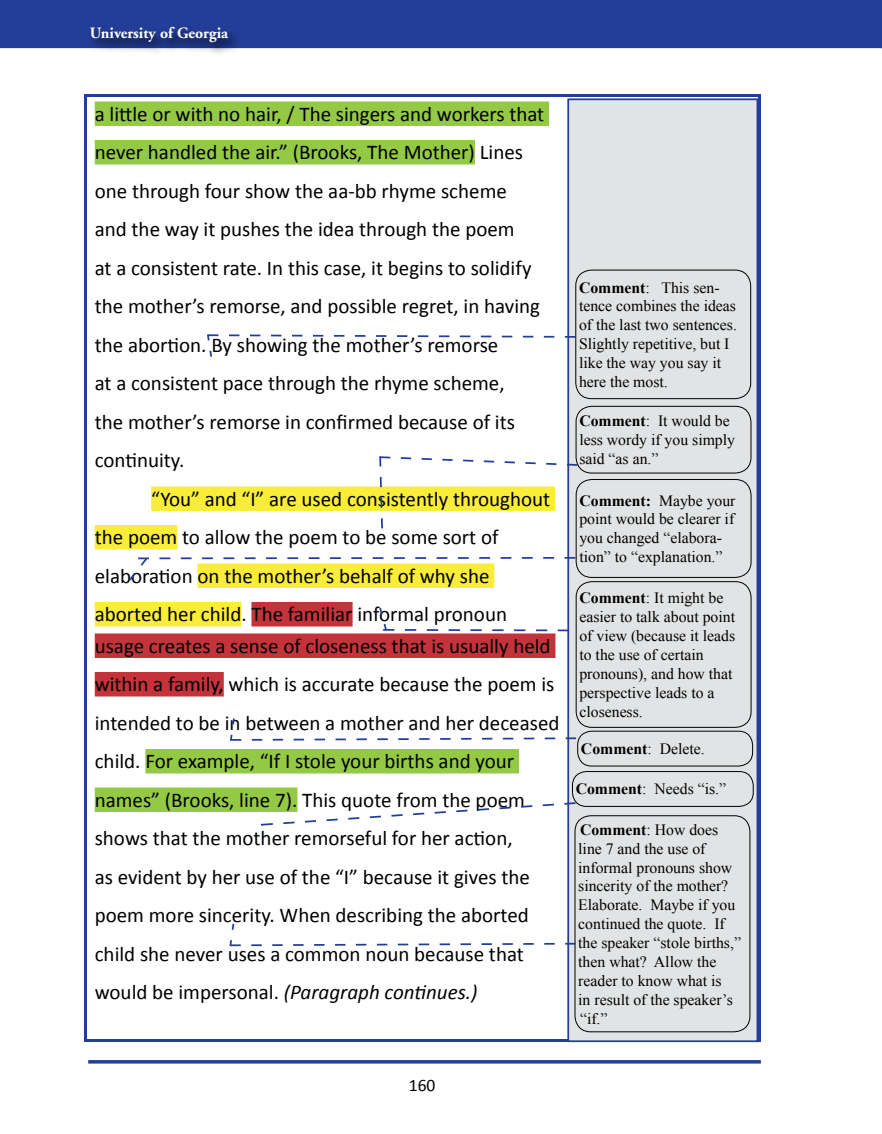
<style>
.page{position:relative;width:882px;height:1134px;background:#fff}
.page>*{position:absolute;margin:0;border:0;box-sizing:border-box;transform-origin:0 0}
.t1{font:21px/38.5px "Calibri";color:#000}
.t2{font:17.5px "Calibri";color:#000}
.t3{font:15.75px/18.9px "Times New Roman";color:#000}
.t4{font:700 15.75px "Adobe Garamond";color:#fff}
.s1{font-style:italic}
.s2{font-weight:700}
</style>
<div class="page">
<div style="left:0;top:0;width:882px;height:48px;background:#233e99"></div>
<svg style="left:88px;top:1060px;width:673px;height:4px;background:#3e55a5"></svg>
<svg style="left:88px;top:24px;width:154px;height:30px;background:#475a9a"></svg>
<hr style="left:86px;top:1040px;width:675px;height:2px;background:#233e99">
<hr style="left:758px;top:94px;width:3px;height:946px;background:#233e99">
<hr style="left:84px;top:97px;width:3px;height:945px;background:#233e99">
<hr style="left:84px;top:94px;width:676px;height:3px;background:#233e99">
<div style="left:95px;top:102px;width:454px;height:24px;background:#94c946"></div>
<div style="left:95px;top:140px;width:380px;height:24px;background:#94c946"></div>
<div style="left:151px;top:486px;width:404px;height:25px;background:#f9ed39"></div>
<div style="left:95px;top:525px;width:82px;height:25px;background:#f9ed39"></div>
<div style="left:198px;top:564px;width:296px;height:24px;background:#f9ed39"></div>
<div style="left:95px;top:602px;width:146px;height:24px;background:#f9ed39"></div>
<div style="left:251px;top:602px;width:102px;height:24px;background:#c4333a"></div>
<div style="left:95px;top:634px;width:460px;height:24px;background:#c4333a"></div>
<div style="left:95px;top:672px;width:129px;height:24px;background:#c4333a"></div>
<div style="left:145px;top:749px;width:374px;height:25px;background:#94c946"></div>
<div style="left:95px;top:788px;width:202px;height:24px;background:#94c946"></div>
<div style="left:567px;top:98px;width:191px;height:944px;background:#e2e3e4;border:2px solid #233e99"></div>
<div style="left:576px;top:479px;width:176px;height:99px;border:1px solid #000;border-radius:16px"></div>
<svg style="left:379px;top:606px;width:191px;height:26px"></svg>
<div style="left:576px;top:406px;width:175px;height:67px;border:1px solid #000;border-radius:16px"></div>
<svg style="left:378px;top:455px;width:201px;height:75px"></svg>
<div style="left:575px;top:270px;width:176px;height:129px;border:1px solid #000;border-radius:16px"></div>
<svg style="left:207px;top:333px;width:370px;height:26px"></svg>
<div style="left:576px;top:581px;width:176px;height:147px;border:1px solid #000;border-radius:16px"></div>
<div style="left:577px;top:731px;width:176px;height:35px;border:1px solid #000;border-radius:14px"></div>
<svg style="left:230px;top:717px;width:348px;height:26px"></svg>
<svg style="left:129px;top:556px;width:448px;height:26px"></svg>
<div style="left:575px;top:815px;width:175px;height:217px;border:1px solid #000;border-radius:16px"></div>
<div style="left:572px;top:771px;width:182px;height:36px;border:1px solid #000;border-radius:14px"></div>
<svg style="left:229px;top:922px;width:348px;height:26px"></svg>
<svg style="left:260px;top:801px;width:317px;height:38px"></svg>
<p class="t4" style="left:90px;top:25px;width:140px">University of Georgia</p>
<p class="t1" style="left:95px;top:95px;width:451px">a little or with no hair, / The singers and workers that never handled the air.” (Brooks, The Mother) Lines one through four show the aa-bb rhyme scheme<br>and the way it pushes the idea through the poem<br>at a consistent rate. In this case, it begins to solidify the mother’s remorse, and possible regret, in having the abortion. By showing the mother’s remorse<br>at a consistent pace through the rhyme scheme,<br>the mother’s remorse in confirmed because of its continuity.</p>
<p class="t1" style="left:95px;top:480px;width:457px;text-indent:56px">“You” and “I” are used consistently throughout the poem to allow the poem to be some sort of elaboration on the mother’s behalf of why she aborted her child. The familiar informal pronoun</p>
<p class="t1" style="left:95px;top:627px;width:466px">usage creates a sense of closeness that is usually held within a family, which is accurate because the poem is intended to be in between a mother and her deceased child. For example, “If I stole your births and your names” (Brooks, line 7). This quote from the poem shows that the mother remorseful for her action,<br>as evident by her use of the “I” because it gives the poem more sincerity. When describing the aborted child she never uses a common noun because that would be impersonal. <span class="s1">(Paragraph continues.)</span></p>
<p class="t3" style="left:579px;top:277px;width:159px"><span class="s2">Comment</span>: This sen&shy;tence combines the ideas of the last two sentences.<br>Slightly repetitive, but I like the way you say it here the most.</p>
<p class="t3" style="left:579px;top:411px;width:157px"><span class="s2">Comment</span>: It would be less wordy if you simply said “as an.”</p>
<p class="t3" style="left:579px;top:490px;width:158px"><span class="s2">Comment:</span> Maybe your point would be clearer if you changed “elabora&shy;tion” to “explanation.”</p>
<p class="t3" style="left:579px;top:588px;width:157px"><span class="s2">Comment</span>: It might be easier to talk about point of view (because it leads to the use of certain pronouns), and how that perspective leads to a closeness.</p>
<p class="t3" style="left:581px;top:739px;width:125px"><span class="s2">Comment</span>: Delete.</p>
<p class="t3" style="left:576px;top:779px;width:152px"><span class="s2">Comment</span>: Needs “is.”</p>
<p class="t3" style="left:578px;top:820px;width:164px"><span class="s2">Comment</span>: How does line 7 and the use of informal pronouns show sincerity of the mother?<br>Elaborate. Maybe if you continued the quote. If the speaker “stole births,” then what? Allow the reader to know what is<br>in result of the speaker’s “if.”</p>
<p class="t2" style="left:409px;top:1074px;width:28px">160</p>
</div>
